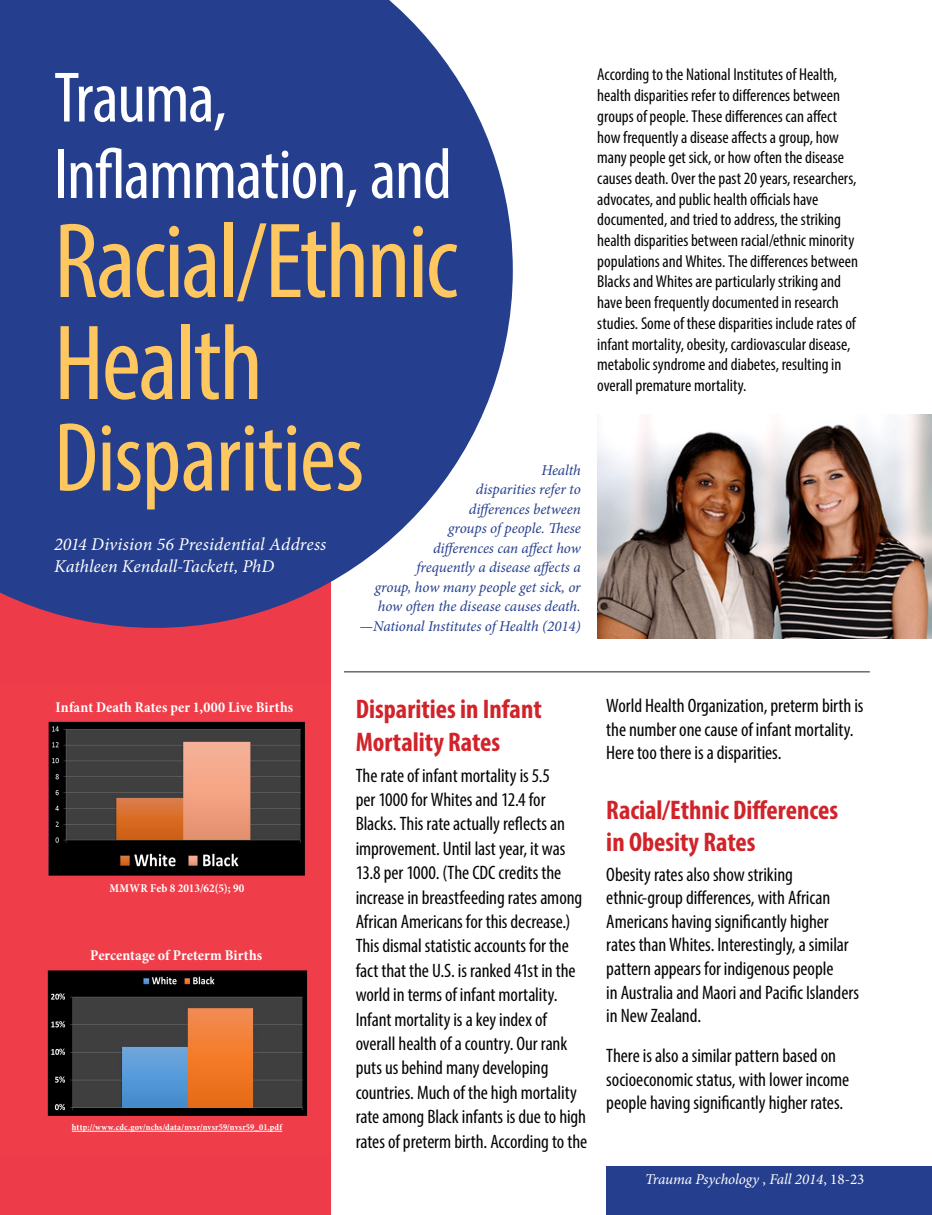
<style>
.page{position:relative;width:932px;height:1215px;background:#fff}
.page>*{position:absolute;margin:0;border:0;box-sizing:border-box;transform-origin:0 0}
.t1{font:condensed 108px "Myriad Pro";letter-spacing:-.025em;color:#fec75f}
.t2{font:condensed 99px "Myriad Pro";letter-spacing:-.005em;color:#fec75f}
.t3{font:condensed 72px "Myriad Pro";letter-spacing:-.015em;color:#fff}
.New_subtitle{font:700 condensed 27px/33.5px "Myriad Pro";color:#d1232a}
.t4{font:condensed 19.5px/24.5px "Myriad Pro";letter-spacing:-.005em;color:#040503}
.t5{font:italic 18px "Minion Pro";letter-spacing:.005em;color:#fff}
.t6{font:condensed 17.25px/20.7px "Myriad Pro";color:#040503}
.t7{font:italic 15px/19.5px "Minion Pro";letter-spacing:-.01em;color:#253f8e;text-align:right}
.t8{font:700 condensed 15px "Minion Pro";letter-spacing:.005em;color:#fff}
.t9{font:italic 15px "Minion Pro";letter-spacing:-.01em;color:#fff}
.t10{font:700 condensed 12px "Minion Pro";letter-spacing:.02em;color:#fff}
.t11{font:700 condensed 9px "Minion Pro";letter-spacing:.015em;color:#fff}
.s1{font-style:normal}
</style>
<div class="page">
<div style="left:607px;top:1166px;width:325px;height:49px;background:#253f8e"></div>
<div style="left:0;top:557px;width:330px;height:658px;background:#ee3b49"></div>
<svg style="left:0;top:0;width:513px;height:628px;background:#3f5399"></svg>
<img style="left:597px;top:414px;width:335px;height:224px">
<img style="left:47px;top:721px;width:261px;height:411px">
<hr style="left:72px;top:1131px;width:210px;height:1px;background:#fff">
<hr style="left:344px;top:671px;width:525px;height:1px;background:#231f20">
<p class="t3" style="left:54px;top:54px;width:174px">Trauma,</p>
<p class="t3" style="left:54px;top:131px;width:399px">Inflammation, and</p>
<p class="t1" style="left:54px;top:196px;width:405px">Racial/Ethnic</p>
<p class="t1" style="left:54px;top:298px;width:210px">Health</p>
<p class="t2" style="left:54px;top:398px;width:311px">Disparities</p>
<p class="t7" style="left:359px;top:460px;width:223px">Health<br>disparities refer to<br>differences between<br>groups of people. These<br>differences can affect how<br>frequently a disease affects a<br>group, how many people get sick, or how often the disease causes death. —National Institutes of Health (2014)</p>
<p class="t5" style="left:54px;top:532px;width:274px">2014 Division 56 Presidential Address</p>
<p class="t5" style="left:54px;top:554px;width:222px">Kathleen Kendall-Tackett, PhD</p>
<p class="t6" style="left:597px;top:64px;width:262px">According to the National Institutes of Health, health disparities refer to differences between groups of people. These differences can affect how frequently a disease affects a group, how many people get sick, or how often the disease causes death. Over the past 20 years, researchers, advocates, and public health officials have documented, and tried to address, the striking health disparities between racial/ethnic minority populations and Whites. The differences between Blacks and Whites are particularly striking and have been frequently documented in research studies. Some of these disparities include rates of infant mortality, obesity, cardiovascular disease, metabolic syndrome and diabetes, resulting in overall premature mortality.</p>
<p class="t8" style="left:56px;top:697px;width:239px">Infant Death Rates per 1,000 Live Births</p>
<p class="t10" style="left:110px;top:880px;width:136px">MMWR Feb 8 2013/62(5); 90</p>
<p class="t8" style="left:90px;top:945px;width:173px">Percentage of Preterm Births</p>
<p class="t11" style="left:72px;top:1121px;width:212px">http://www.cdc.gov/nchs/data/nvsr/nvsr59/nvsr59_01.pdf</p>
<p class="New_subtitle" style="left:356px;top:691px;width:188px">Disparities in Infant<br>Mortality Rates</p>
<p class="t4" style="left:356px;top:763px;width:233px">The rate of infant mortality is 5.5<br>per 1000 for Whites and 12.4 for Blacks. This rate actually reflects an improvement. Until last year, it was 13.8 per 1000. (The CDC credits the increase in breastfeeding rates among African Americans for this decrease.)<br>This dismal statistic accounts for the fact that the U.S. is ranked 41st in the world in terms of infant mortality.<br>Infant mortality is a key index of overall health of a country. Our rank puts us behind many developing countries. Much of the high mortality rate among Black infants is due to high rates of preterm birth. According to the</p>
<p class="t4" style="left:606px;top:694px;width:259px;line-height:23.5px">World Health Organization, preterm birth is the number one cause of infant mortality.<br>Here too there is a disparities.</p>
<p class="New_subtitle" style="left:606px;top:793px;width:233px;line-height:32.5px">Racial/Ethnic Differences in Obesity Rates</p>
<p class="t4" style="left:606px;top:862px;width:254px;line-height:23.5px">Obesity rates also show striking ethnic-group differences, with African Americans having significantly higher rates than Whites. Interestingly, a similar pattern appears for indigenous people<br>in Australia and Maori and Pacific Islanders in New Zealand.</p>
<p class="t4" style="left:606px;top:1044px;width:244px;line-height:23.5px">There is also a similar pattern based on socioeconomic status, with lower income people having significantly higher rates.</p>
<p class="t9" style="left:645px;top:1169px;width:221px">Trauma Psychology <span class="s1">,</span> Fall 2014<span class="s1">, 18-23</span></p>
</div>
